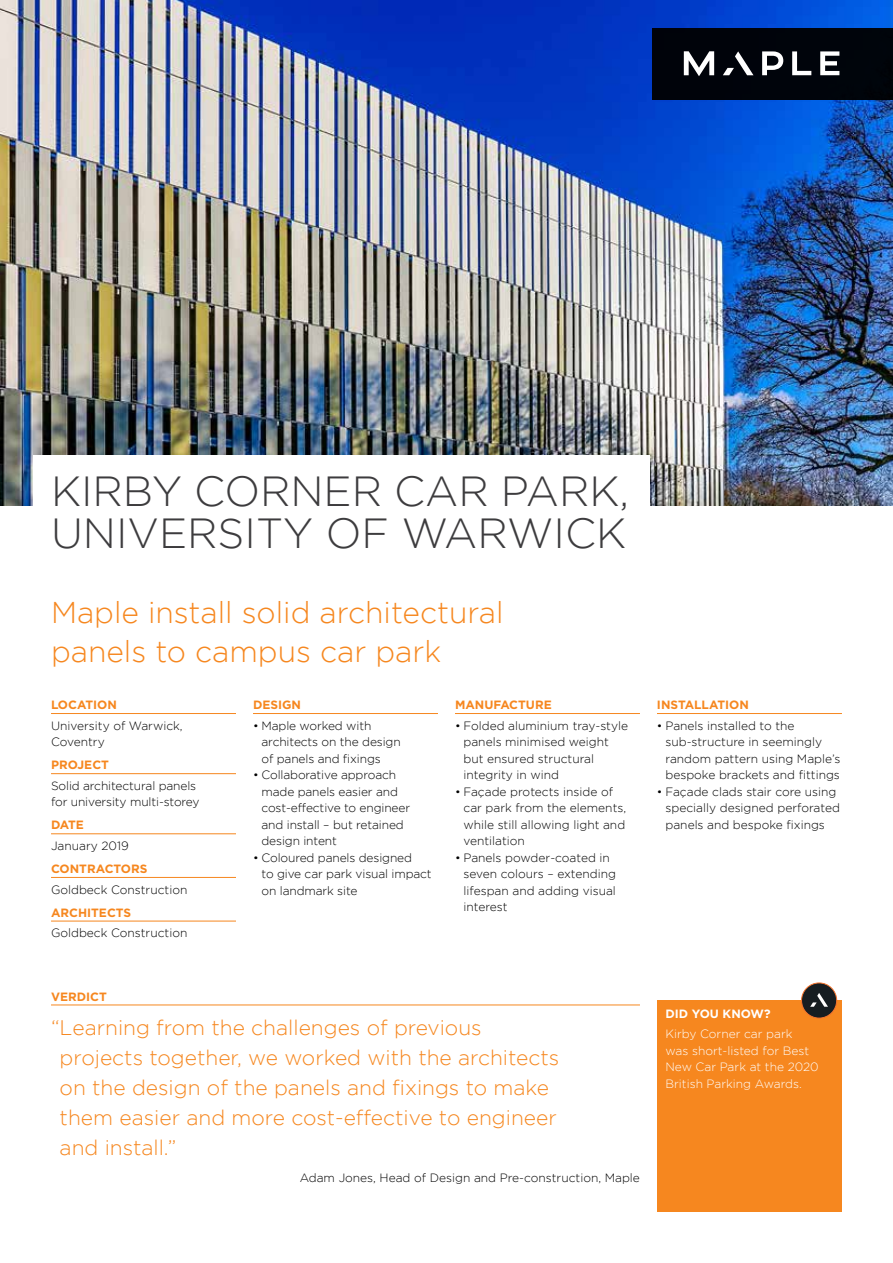
<style>
.page{position:relative;width:893px;height:1263px;background:#fff}
.page>*{position:absolute;margin:0;border:0;box-sizing:border-box;transform-origin:0 0}
.t1{font:300 42px/42px "Gotham";color:#3d3c3e}
.t2{font:300 30px/39px "Gotham";color:#f6871f}
.t3{font:300 21px/30px "Gotham";color:#f6871f}
.t4{font:300 12px/16.5px "Gotham";color:#000}
.t5{font:300 12px/16.5px "Gotham";color:#fff}
.t6{font:700 12px "Gotham";color:#f6871f}
.t7{font:700 12px "Gotham";color:#fff}
</style>
<div class="page">
<img style="left:0;top:0;width:893px;height:506px">
<div style="left:652px;top:28px;width:241px;height:71px;background:#00040b"></div>
<hr style="left:51px;top:1005px;width:589px;height:1px;background:#f6871f">
<svg style="left:762px;top:51px;width:21px;height:24px"></svg>
<svg style="left:792px;top:51px;width:19px;height:24px"></svg>
<svg style="left:820px;top:51px;width:19px;height:24px"></svg>
<svg style="left:684px;top:51px;width:30px;height:25px"></svg>
<svg style="left:723px;top:51px;width:30px;height:24px"></svg>
<hr style="left:51px;top:713px;width:185px;height:1px;background:#f6871f">
<hr style="left:51px;top:773px;width:185px;height:1px;background:#f6871f">
<hr style="left:51px;top:833px;width:185px;height:1px;background:#f6871f">
<hr style="left:51px;top:877px;width:185px;height:1px;background:#f6871f">
<hr style="left:51px;top:921px;width:185px;height:1px;background:#f6871f">
<hr style="left:253px;top:713px;width:185px;height:1px;background:#f6871f">
<hr style="left:455px;top:713px;width:185px;height:1px;background:#f6871f">
<hr style="left:657px;top:713px;width:185px;height:1px;background:#f6871f">
<div style="left:657px;top:1000px;width:185px;height:212px;background:#f6871f"></div>
<div style="left:33px;top:455px;width:617px;height:113px;background:#fff"></div>
<div style="left:801px;top:983px;width:36px;height:35px;background:#161d21;border-radius:50%"></div>
<div style="left:801px;top:983px;width:36px;height:35px;border:1px solid #f4742e;border-radius:50%"></div>
<svg style="left:810px;top:993px;width:18px;height:14px"></svg>
<h1 class="t1" style="left:51px;top:469px;width:580px">KIRBY CORNER CAR PARK,<br>UNIVERSITY OF WARWICK</h1>
<h2 class="t2" style="left:51px;top:592px;width:454px">Maple install solid architectural panels to campus car park</h2>
<p class="t6" style="left:51px;top:698px;width:67px">LOCATION</p>
<p class="t4" style="left:51px;top:717px;width:133px">University of Warwick,<br>Coventry</p>
<p class="t6" style="left:51px;top:758px;width:59px">PROJECT</p>
<p class="t4" style="left:51px;top:777px;width:150px">Solid architectural panels for university multi-storey</p>
<p class="t6" style="left:51px;top:818px;width:34px">DATE</p>
<p class="t4" style="left:51px;top:837px;width:79px">January 2019</p>
<p class="t6" style="left:51px;top:862px;width:98px">CONTRACTORS</p>
<p class="t4" style="left:51px;top:881px;width:138px">Goldbeck Construction</p>
<p class="t6" style="left:51px;top:905px;width:82px">ARCHITECTS</p>
<p class="t4" style="left:51px;top:925px;width:138px">Goldbeck Construction</p>
<p class="t6" style="left:253px;top:698px;width:50px">DESIGN</p>
<p class="t4" style="left:262px;top:717px;width:141px;text-indent:-9px">• Maple worked with architects on the design of panels and fixings</p>
<p class="t4" style="left:262px;top:767px;width:150px;text-indent:-9px">• Collaborative approach made panels easier and cost-effective to engineer and install – but retained design intent</p>
<p class="t4" style="left:262px;top:849px;width:172px;text-indent:-9px">• Coloured panels designed<br>to give car park visual impact on landmark site</p>
<p class="t6" style="left:455px;top:698px;width:98px">MANUFACTURE</p>
<p class="t4" style="left:463px;top:717px;width:166px;text-indent:-9px">• Folded aluminium tray-style panels minimised weight but ensured structural integrity in wind</p>
<p class="t4" style="left:463px;top:783px;width:164px;text-indent:-9px">• Façade protects inside of car park from the elements, while still allowing light and ventilation</p>
<p class="t4" style="left:463px;top:849px;width:154px;text-indent:-9px">• Panels powder-coated in seven colours – extending lifespan and adding visual interest</p>
<p class="t6" style="left:657px;top:698px;width:93px">INSTALLATION</p>
<p class="t4" style="left:665px;top:717px;width:177px;text-indent:-9px">• Panels installed to the sub-structure in seemingly random pattern using Maple’s bespoke brackets and fittings</p>
<p class="t4" style="left:665px;top:783px;width:176px;text-indent:-9px">• Façade clads stair core using specially designed perforated panels and bespoke fixings</p>
<p class="t6" style="left:51px;top:989px;width:57px">VERDICT</p>
<h3 class="t3" style="left:60px;top:1012px;width:501px;text-indent:-9px">“Learning from the challenges of previous projects together, we worked with the architects on the design of the panels and fixings to make them easier and more cost-effective to engineer and install.”</h3>
<p class="t4" style="left:300px;top:1169px;width:342px">Adam Jones, Head of Design and Pre-construction, Maple</p>
<p class="t7" style="left:665px;top:1006px;width:107px">DID YOU KNOW?</p>
<p class="t5" style="left:665px;top:1026px;width:155px">Kirby Corner car park<br>was short-listed for Best<br>New Car Park at the 2020<br>British Parking Awards.</p>
</div>
